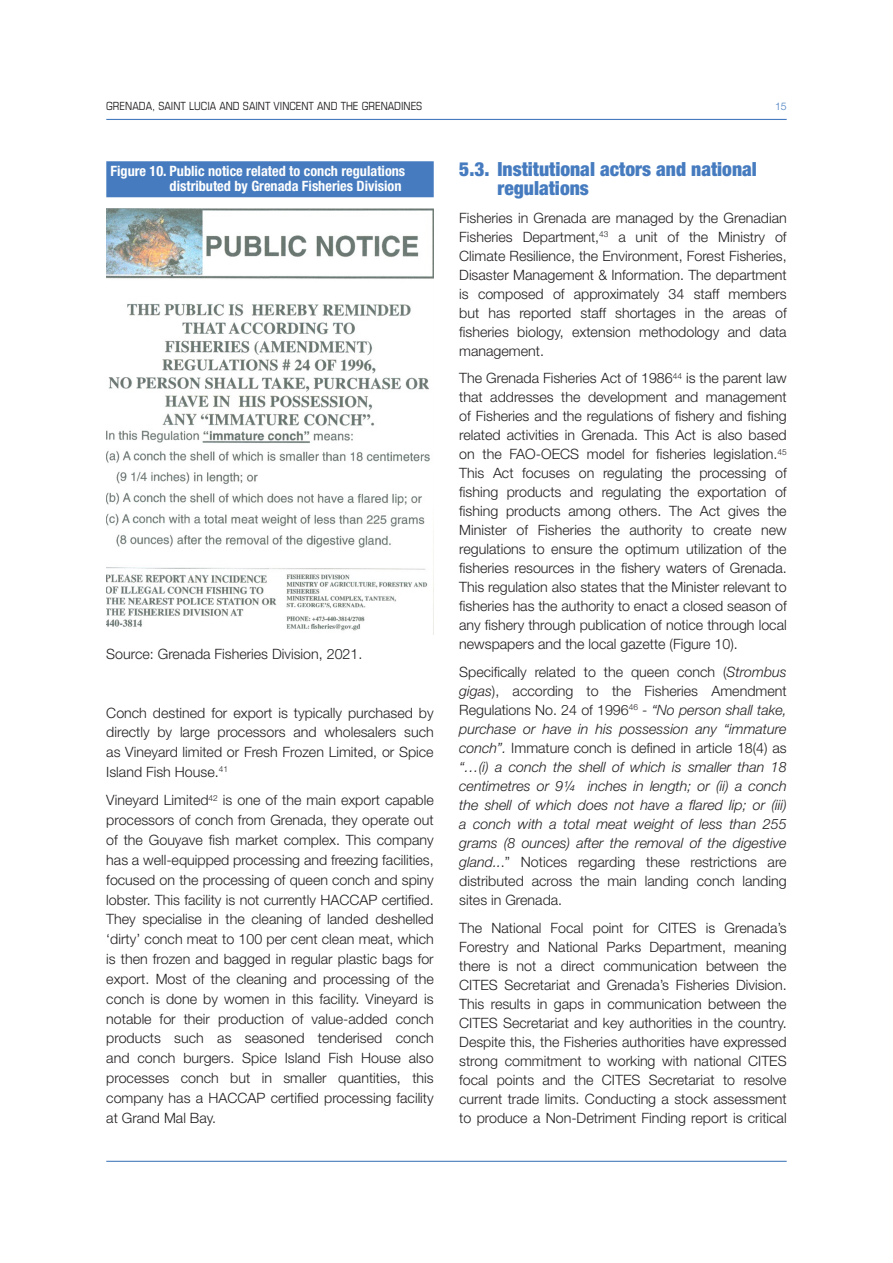
<style>
.page{position:relative;width:893px;height:1263px;background:#fff}
.page>*{position:absolute;margin:0;border:0;box-sizing:border-box;transform-origin:0 0}
.t1{font:900 condensed 19.5px/19.8px "Helvetica Neue LT Std";color:#467cbf}
.TEXTE_Light{font:300 14.25px/19px "Helvetica Neue LT Std";color:#231f20;text-align:justify}
.TEXTE_Light-2{font:italic 300 14.25px/19px "Helvetica Neue LT Std";color:#231f20;text-align:justify}
.TITRE_TABLEAU_2_lign{font:700 condensed 14.25px/15px "Helvetica Neue LT Std";color:#fff;text-align:right}
.t2{font:condensed 11.25px "Eurostile LT Std";color:#231f20}
.t3{font:300 10.5px "Helvetica Neue LT Std";color:#467cbf}
.s1{font-style:normal}
</style>
<div class="page">
<hr style="left:106px;top:119px;width:681px;height:1px;background:#467cbf">
<hr style="left:106px;top:1161px;width:681px;height:1px;background:#467cbf">
<div style="left:106px;top:161px;width:328px;height:36px;background:#467cbf"></div>
<img style="left:106px;top:209px;width:328px;height:425px">
<p class="t2" style="left:106px;top:100px;width:318px">GRENADA, SAINT LUCIA AND SAINT VINCENT AND THE GRENADINES</p>
<p class="t3" style="left:775px;top:99px;width:13px">15</p>
<p class="TITRE_TABLEAU_2_lign" style="left:111px;top:163px;width:296px">Figure 10. Public notice related to conch regulations distributed by Grenada Fisheries Division</p>
<p class="TEXTE_Light" style="left:106px;top:644px;width:258px">Source: Grenada Fisheries Division, 2021.</p>
<p class="TEXTE_Light" style="left:106px;top:702px;width:329px;line-height:19.8px">Conch destined for export is typically purchased by directly by large processors and wholesalers such as Vineyard limited or Fresh Frozen Limited, or Spice Island Fish House.<sup>41</sup></p>
<p class="TEXTE_Light" style="left:106px;top:790px;width:329px;line-height:19.8px">Vineyard Limited<sup>42</sup> is one of the main export capable processors of conch from Grenada, they operate out of the Gouyave fish market complex. This company has a well-equipped processing and freezing facilities, focused on the processing of queen conch and spiny lobster. This facility is not currently HACCAP certified.<br>They specialise in the cleaning of landed deshelled ‘dirty’ conch meat to 100 per cent clean meat, which is then frozen and bagged in regular plastic bags for export. Most of the cleaning and processing of the conch is done by women in this facility. Vineyard is notable for their production of value-added conch products such as seasoned tenderised conch and conch burgers. Spice Island Fish House also processes conch but in smaller quantities, this company has a HACCAP certified processing facility at Grand Mal Bay.</p>
<p class="t1" style="left:497px;top:158px;width:261px;text-indent:-38px">5.3. Institutional actors and national regulations</p>
<p class="TEXTE_Light" style="left:459px;top:208px;width:329px">Fisheries in Grenada are managed by the Grenadian Fisheries Department,<sup>43</sup> a unit of the Ministry of Climate Resilience, the Environment, Forest Fisheries, Disaster Management &amp; Information. The department is composed of approximately 34 staff members but has reported staff shortages in the areas of fisheries biology, extension methodology and data management.</p>
<p class="TEXTE_Light" style="left:459px;top:368px;width:329px">The Grenada Fisheries Act of 1986<sup>44</sup> is the parent law that addresses the development and management of Fisheries and the regulations of fishery and fishing related activities in Grenada. This Act is also based on the FAO-OECS model for fisheries legislation.<sup>45<br></sup>This Act focuses on regulating the processing of fishing products and regulating the exportation of fishing products among others. The Act gives the Minister of Fisheries the authority to create new regulations to ensure the optimum utilization of the fisheries resources in the fishery waters of Grenada.<br>This regulation also states that the Minister relevant to fisheries has the authority to enact a closed season of any fishery through publication of notice through local newspapers and the local gazette (Figure 10).</p>
<p class="TEXTE_Light-2" style="left:459px;top:662px;width:329px"><span class="s1">Specifically related to the queen conch (</span>Strombus gigas<span class="s1">), according to the Fisheries Amendment Regulations No. 24 of 1996</span><sup>46</sup> <span class="s1">-</span> “No person shall take, purchase or have in his possession any “immature conch”. <span class="s1">Immature conch is defined in article 18(4) as </span>“…(i) a conch the shell of which is smaller than 18 centimetres or 9¼ inches in length; or (ii) a conch the shell of which does not have a flared lip; or (iii) a conch with a total meat weight of less than 255 grams (8 ounces) after the removal of the digestive gland..<span class="s1">.” Notices regarding these restrictions are distributed across the main landing conch landing sites in Grenada.</span></p>
<p class="TEXTE_Light" style="left:459px;top:918px;width:329px">The National Focal point for CITES is Grenada’s Forestry and National Parks Department, meaning there is not a direct communication between the CITES Secretariat and Grenada’s Fisheries Division.<br>This results in gaps in communication between the CITES Secretariat and key authorities in the country.<br>Despite this, the Fisheries authorities have expressed strong commitment to working with national CITES focal points and the CITES Secretariat to resolve current trade limits. Conducting a stock assessment to produce a Non-Detriment Finding report is critical</p>
</div>
